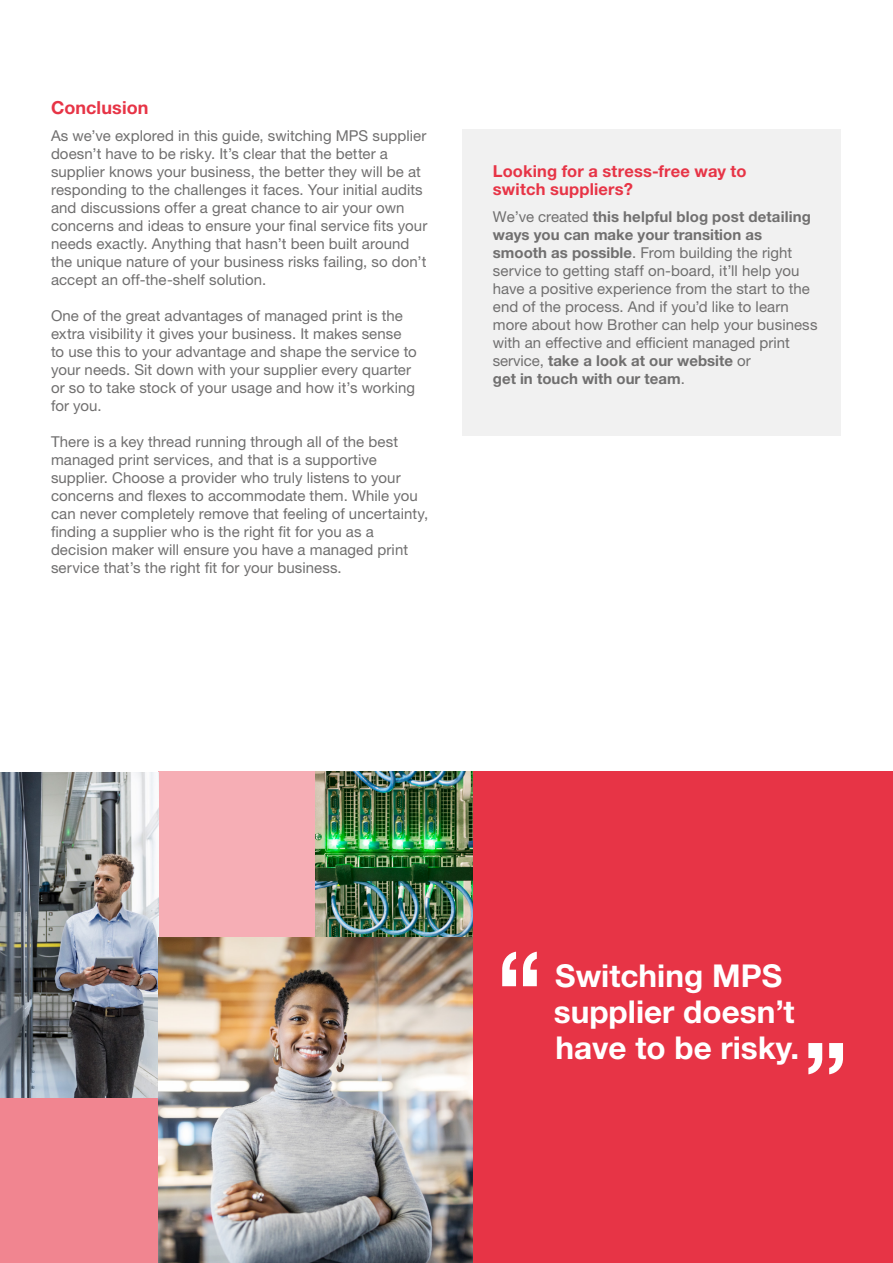
<style>
.page{position:relative;width:893px;height:1263px;background:#fff}
.page>*{position:absolute;margin:0;border:0;box-sizing:border-box;transform-origin:0 0}
.t1{font:700 31.5px/36px "Helvetica Neue LT Std";color:#fff}
.t2{font:700 18px "Helvetica Neue LT Std";letter-spacing:.005em;color:#e73446}
.t3{font:700 16.5px/18px "Helvetica Neue LT Std";letter-spacing:.01em;color:#e73446}
.t4{font:15px/18px "Helvetica Neue LT Std";letter-spacing:.005em;color:#706f6f}
.s1{font-weight:700}
</style>
<div class="page">
<div style="left:462px;top:130px;width:379px;height:306px;background:#f1f1f1"></div>
<div style="left:158px;top:771px;width:158px;height:167px;background:#f6aeb5"></div>
<img style="left:316px;top:771px;width:157px;height:167px">
<div style="left:0;top:1096px;width:158px;height:167px;background:#f18590"></div>
<img style="left:0;top:772px;width:158px;height:325px">
<img style="left:158px;top:938px;width:315px;height:325px">
<div style="left:473px;top:771px;width:420px;height:492px;background:#e73446"></div>
<svg style="left:808px;top:1043px;width:35px;height:31px"></svg>
<svg style="left:502px;top:952px;width:35px;height:34px"></svg>
<p class="t2" style="left:51px;top:96px;width:99px">Conclusion</p>
<p class="t4" style="left:51px;top:126px;width:378px">As we’ve explored in this guide, switching MPS supplier doesn’t have to be risky. It’s clear that the better a supplier knows your business, the better they will be at responding to the challenges it faces. Your initial audits and discussions offer a great chance to air your own concerns and ideas to ensure your final service fits your needs exactly. Anything that hasn’t been built around the unique nature of your business risks failing, so don’t accept an off-the-shelf solution.</p>
<p class="t4" style="left:51px;top:306px;width:367px">One of the great advantages of managed print is the extra visibility it gives your business. It makes sense to use this to your advantage and shape the service to your needs. Sit down with your supplier every quarter or so to take stock of your usage and how it’s working for you.</p>
<p class="t4" style="left:51px;top:432px;width:379px">There is a key thread running through all of the best managed print services, and that is a supportive supplier. Choose a provider who truly listens to your concerns and flexes to accommodate them. While you can never completely remove that feeling of uncertainty, finding a supplier who is the right fit for you as a decision maker will ensure you have a managed print service that’s the right fit for your business.</p>
<p class="t3" style="left:493px;top:162px;width:255px">Looking for a stress-free way to switch suppliers?</p>
<p class="t4" style="left:493px;top:207px;width:326px">We’ve created <span class="s1">this helpful blog post detailing ways you can make your transition as smooth as possible</span>. From building the right service to getting staff on-board, it’ll help you have a positive experience from the start to the end of the process. And if you’d like to learn more about how Brother can help your business with an effective and efficient managed print service, <span class="s1">take a look at our website</span> or<br><span class="s1">get in touch with our team</span>.</p>
<h1 class="t1" style="left:554px;top:957px;width:247px">Switching MPS supplier doesn’t have to be risky.</h1>
</div>
